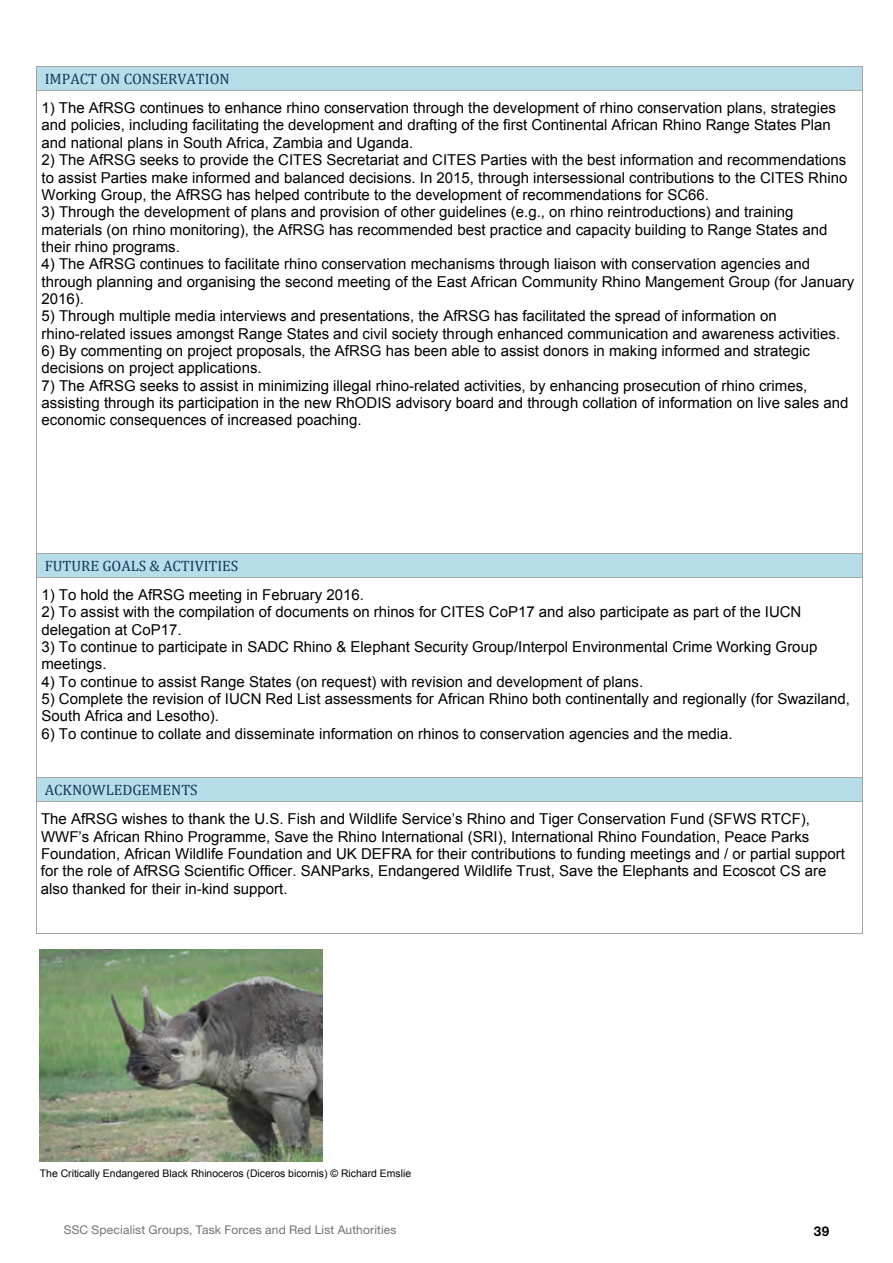
<style>
.page{position:relative;width:893px;height:1263px;background:#fff}
.page>*{position:absolute;margin:0;border:0;box-sizing:border-box;transform-origin:0 0}
.t1{font:15px/17.4px "Arial";color:#000}
.t2{font:15px "Cambria";color:#17365d}
.t3{font:700 13.5px "Helvetica Neue";color:#000}
.t4{font:12px "Helvetica Neue";letter-spacing:.015em;color:#707172}
.t5{font:10.35px "Arial";color:#000}
</style>
<div class="page">
<div style="left:37px;top:67px;width:8px;height:23px;background:#b6dde8"></div>
<div style="left:855px;top:67px;width:7px;height:23px;background:#b6dde8"></div>
<div style="left:45px;top:67px;width:810px;height:23px;background:#b6dde8"></div>
<hr style="left:37px;top:66px;width:825px;height:1px;background:#a6a6a6">
<svg style="left:36px;top:66px;width:1px;height:25px"></svg>
<hr style="left:37px;top:90px;width:825px;height:1px;background:#a6a6a6">
<svg style="left:862px;top:66px;width:1px;height:25px"></svg>
<hr style="left:36px;top:91px;width:1px;height:462px;background:#a6a6a6">
<hr style="left:862px;top:91px;width:1px;height:462px;background:#a6a6a6">
<div style="left:37px;top:553px;width:8px;height:24px;background:#b6dde8"></div>
<div style="left:855px;top:553px;width:7px;height:24px;background:#b6dde8"></div>
<div style="left:45px;top:553px;width:810px;height:24px;background:#b6dde8"></div>
<hr style="left:37px;top:553px;width:825px;height:1px;background:#a6a6a6">
<svg style="left:36px;top:553px;width:1px;height:25px"></svg>
<hr style="left:37px;top:577px;width:825px;height:1px;background:#a6a6a6">
<svg style="left:862px;top:553px;width:1px;height:25px"></svg>
<hr style="left:36px;top:578px;width:1px;height:199px;background:#a6a6a6">
<hr style="left:862px;top:578px;width:1px;height:199px;background:#a6a6a6">
<div style="left:37px;top:778px;width:8px;height:23px;background:#b6dde8"></div>
<div style="left:855px;top:778px;width:7px;height:23px;background:#b6dde8"></div>
<div style="left:45px;top:778px;width:810px;height:23px;background:#b6dde8"></div>
<hr style="left:37px;top:777px;width:825px;height:1px;background:#a6a6a6">
<svg style="left:36px;top:777px;width:1px;height:25px"></svg>
<hr style="left:37px;top:801px;width:825px;height:1px;background:#a6a6a6">
<svg style="left:862px;top:777px;width:1px;height:25px"></svg>
<hr style="left:36px;top:802px;width:1px;height:131px;background:#a6a6a6">
<hr style="left:37px;top:933px;width:825px;height:1px;background:#a6a6a6">
<hr style="left:862px;top:802px;width:1px;height:131px;background:#a6a6a6">
<img style="left:39px;top:949px;width:284px;height:213px">
<p class="t2" style="left:45px;top:70px;width:186px">IMPACT ON CONSERVATION</p>
<p class="t1" style="left:41px;top:99px;width:796px">1) The AfRSG continues to enhance rhino conservation through the development of rhino conservation plans, strategies and policies, including facilitating the development and drafting of the first Continental African Rhino Range States Plan and national plans in South Africa, Zambia and Uganda.</p>
<p class="t1" style="left:42px;top:151px;width:807px;text-align:justify">2) The AfRSG seeks to provide the CITES Secretariat and CITES Parties with the best information and recommendations to assist Parties make informed and balanced decisions. In 2015, through intersessional contributions to the CITES Rhino Working Group, the AfRSG has helped contribute to the development of recommendations for SC66.</p>
<p class="t1" style="left:42px;top:203px;width:787px">3) Through the development of plans and provision of other guidelines (e.g., on rhino reintroductions) and training materials (on rhino monitoring), the AfRSG has recommended best practice and capacity building to Range States and their rhino programs.</p>
<p class="t1" style="left:42px;top:255px;width:814px">4) The AfRSG continues to facilitate rhino conservation mechanisms through liaison with conservation agencies and through planning and organising the second meeting of the East African Community Rhino Mangement Group (for January<br>2016).</p>
<p class="t1" style="left:42px;top:307px;width:800px">5) Through multiple media interviews and presentations, the AfRSG has facilitated the spread of information on rhino-related issues amongst Range States and civil society through enhanced communication and awareness activities.</p>
<p class="t1" style="left:42px;top:342px;width:770px">6) By commenting on project proposals, the AfRSG has been able to assist donors in making informed and strategic decisions on project applications.</p>
<p class="t1" style="left:42px;top:377px;width:808px">7) The AfRSG seeks to assist in minimizing illegal rhino-related activities, by enhancing prosecution of rhino crimes, assisting through its participation in the new RhODIS advisory board and through collation of information on live sales and economic consequences of increased poaching.</p>
<p class="t2" style="left:45px;top:557px;width:195px">FUTURE GOALS &amp; ACTIVITIES</p>
<p class="t1" style="left:41px;top:586px;width:324px">1) To hold the AfRSG meeting in February 2016.</p>
<p class="t1" style="left:41px;top:603px;width:761px">2) To assist with the compilation of documents on rhinos for CITES CoP17 and also participate as part of the IUCN delegation at CoP17.</p>
<p class="t1" style="left:41px;top:638px;width:777px">3) To continue to participate in SADC Rhino &amp; Elephant Security Group/Interpol Environmental Crime Working Group meetings.</p>
<p class="t1" style="left:41px;top:673px;width:603px">4) To continue to assist Range States (on request) with revision and development of plans.</p>
<p class="t1" style="left:41px;top:690px;width:810px">5) Complete the revision of IUCN Red List assessments for African Rhino both continentally and regionally (for Swaziland,<br>South Africa and Lesotho).</p>
<p class="t1" style="left:42px;top:725px;width:693px">6) To continue to collate and disseminate information on rhinos to conservation agencies and the media.</p>
<p class="t2" style="left:45px;top:781px;width:154px">ACKNOWLEDGEMENTS</p>
<p class="t1" style="left:41px;top:810px;width:806px">The AfRSG wishes to thank the U.S. Fish and Wildlife Service’s Rhino and Tiger Conservation Fund (SFWS RTCF), WWF’s African Rhino Programme, Save the Rhino International (SRI), International Rhino Foundation, Peace Parks Foundation, African Wildlife Foundation and UK DEFRA for their contributions to funding meetings and / or partial support for the role of AfRSG Scientific Officer. SANParks, Endangered Wildlife Trust, Save the Elephants and Ecoscot CS are also thanked for their in-kind support.</p>
<p class="t5" style="left:40px;top:1166px;width:373px">The Critically Endangered Black Rhinoceros (Diceros bicornis) © Richard Emslie</p>
<p class="t4" style="left:64px;top:1223px;width:334px">SSC Specialist Groups, Task Forces and Red List Authorities</p>
<p class="t3" style="left:814px;top:1223px;width:17px">39</p>
</div>
